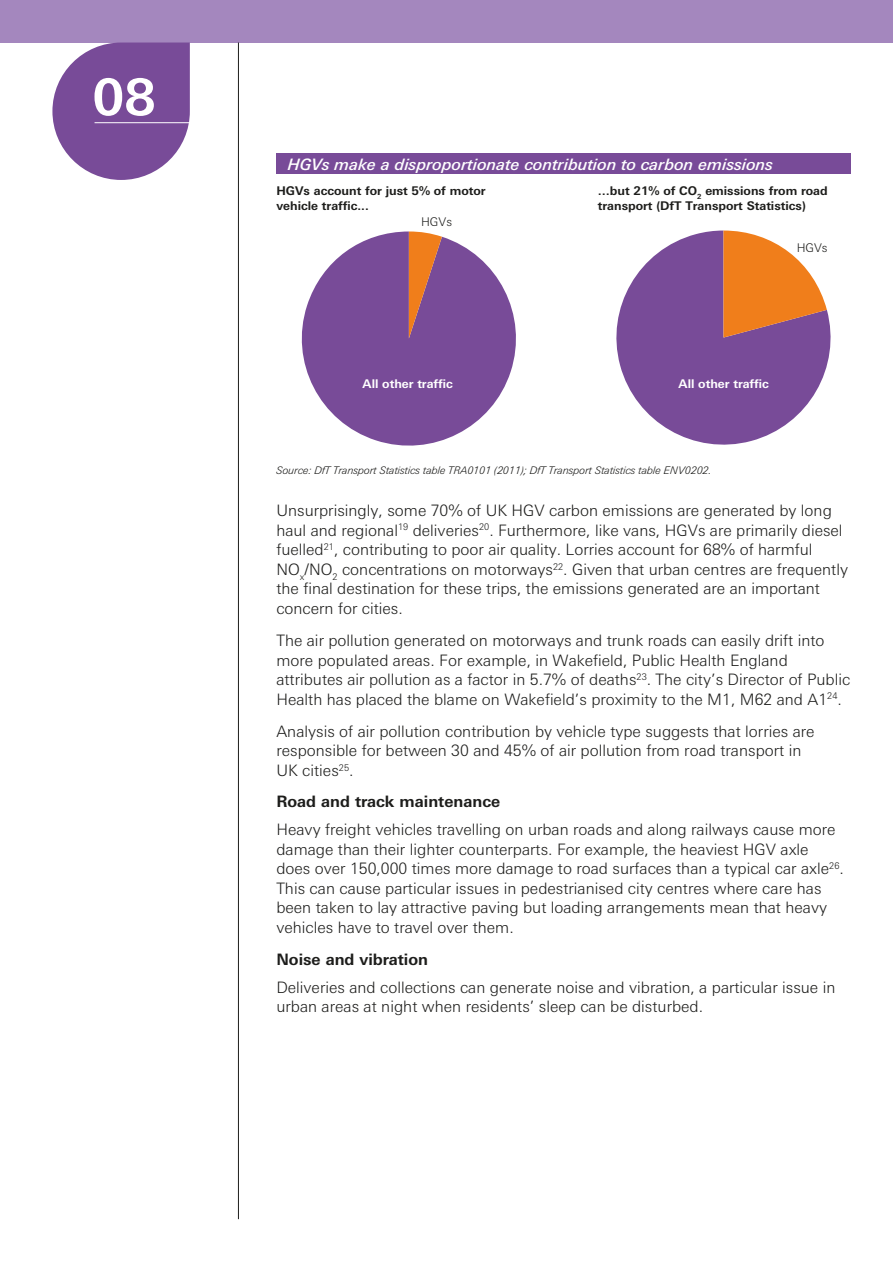
<style>
.page{position:relative;width:893px;height:1263px;background:#fff}
.page>*{position:absolute;margin:0;border:0;box-sizing:border-box;transform-origin:0 0}
.t1{font:700 50.4px "Linotype Univers Basic";color:#fff}
.t2{font:300 15.75px/19.5px "Linotype Univers Basic";color:#1d1d1b}
.t3{font:italic 500 15.75px "Linotype Univers Basic";color:#fff}
.t4{font:700 15.75px "Linotype Univers Basic";color:#1d1d1b}
.t5{font:700 12px/14.4px "Linotype Univers Basic";color:#1d1d1b}
.t6{font:700 12px "Linotype Univers Basic";color:#fff}
.t7{font:300 12px "Linotype Univers Basic";color:#1d1d1b}
.t8{font:italic 300 10.5px "Linotype Univers Basic";color:#1d1d1b}
</style>
<div class="page">
<div style="left:0;top:0;width:893px;height:43px;background:#a487be"></div>
<div style="left:52px;top:43px;width:138px;height:137px;background:#784b98;border-radius:69px"></div>
<hr style="left:95px;top:122px;width:95px;height:1px;background:#fff">
<hr style="left:238px;top:43px;width:1px;height:1176px;background:#1d1d1b">
<div style="left:276px;top:153px;width:574px;height:21px;background:#784b98"></div>
<svg style="left:301px;top:231px;width:215px;height:215px;fill:#784b98"></svg>
<svg style="left:409px;top:231px;width:33px;height:107px;background:#b8695b"></svg>
<svg style="left:616px;top:231px;width:215px;height:214px;fill:#784b98"></svg>
<svg style="left:723px;top:231px;width:104px;height:107px"></svg>
<h1 class="t1" style="left:93px;top:67px;width:65px">08</h1>
<p class="t3" style="left:288px;top:155px;width:487px">HGVs make a disproportionate contribution to carbon emissions</p>
<p class="t5" style="left:276px;top:184px;width:211px">HGVs account for just 5% of motor vehicle traffic...</p>
<p class="t5" style="left:598px;top:184px;width:231px">…but 21% of CO<sub>2</sub> emissions from road transport (DfT Transport Statistics)</p>
<p class="t7" style="left:421px;top:215px;width:33px">HGVs</p>
<p class="t7" style="left:797px;top:240px;width:33px">HGVs</p>
<p class="t6" style="left:363px;top:377px;width:92px">All other traffic</p>
<p class="t6" style="left:679px;top:377px;width:92px">All other traffic</p>
<p class="t8" style="left:276px;top:464px;width:437px">Source: DfT Transport Statistics table TRA0101 (2011); DfT Transport Statistics table ENV0202.</p>
<p class="t2" style="left:276px;top:501px;width:573px">Unsurprisingly, some 70% of UK HGV carbon emissions are generated by long haul and regional<sup>19</sup> deliveries<sup>20</sup>. Furthermore, like vans, HGVs are primarily diesel fuelled<sup>21</sup>, contributing to poor air quality. Lorries account for 68% of harmful NO<sub>x</sub>/NO<sub>2</sub> concentrations on motorways<sup>22</sup>. Given that urban centres are frequently the final destination for these trips, the emissions generated are an important concern for cities.</p>
<p class="t2" style="left:276px;top:630px;width:575px">The air pollution generated on motorways and trunk roads can easily drift into more populated areas. For example, in Wakefield, Public Health England attributes air pollution as a factor in 5.7% of deaths<sup>23</sup>. The city’s Director of Public Health has placed the blame on Wakefield’s proximity to the M1, M62 and A1<sup>24</sup>.</p>
<p class="t2" style="left:276px;top:721px;width:540px">Analysis of air pollution contribution by vehicle type suggests that lorries are responsible for between 30 and 45% of air pollution from road transport in<br>UK cities<sup>25</sup>.</p>
<p class="t4" style="left:276px;top:792px;width:225px">Road and track maintenance</p>
<p class="t2" style="left:276px;top:820px;width:569px">Heavy freight vehicles travelling on urban roads and along railways cause more damage than their lighter counterparts. For example, the heaviest HGV axle does over 150,000 times more damage to road surfaces than a typical car axle<sup>26</sup>.<br>This can cause particular issues in pedestrianised city centres where care has been taken to lay attractive paving but loading arrangements mean that heavy vehicles have to travel over them.</p>
<p class="t4" style="left:276px;top:949px;width:153px">Noise and vibration</p>
<p class="t2" style="left:276px;top:977px;width:561px">Deliveries and collections can generate noise and vibration, a particular issue in urban areas at night when residents’ sleep can be disturbed.</p>
</div>
